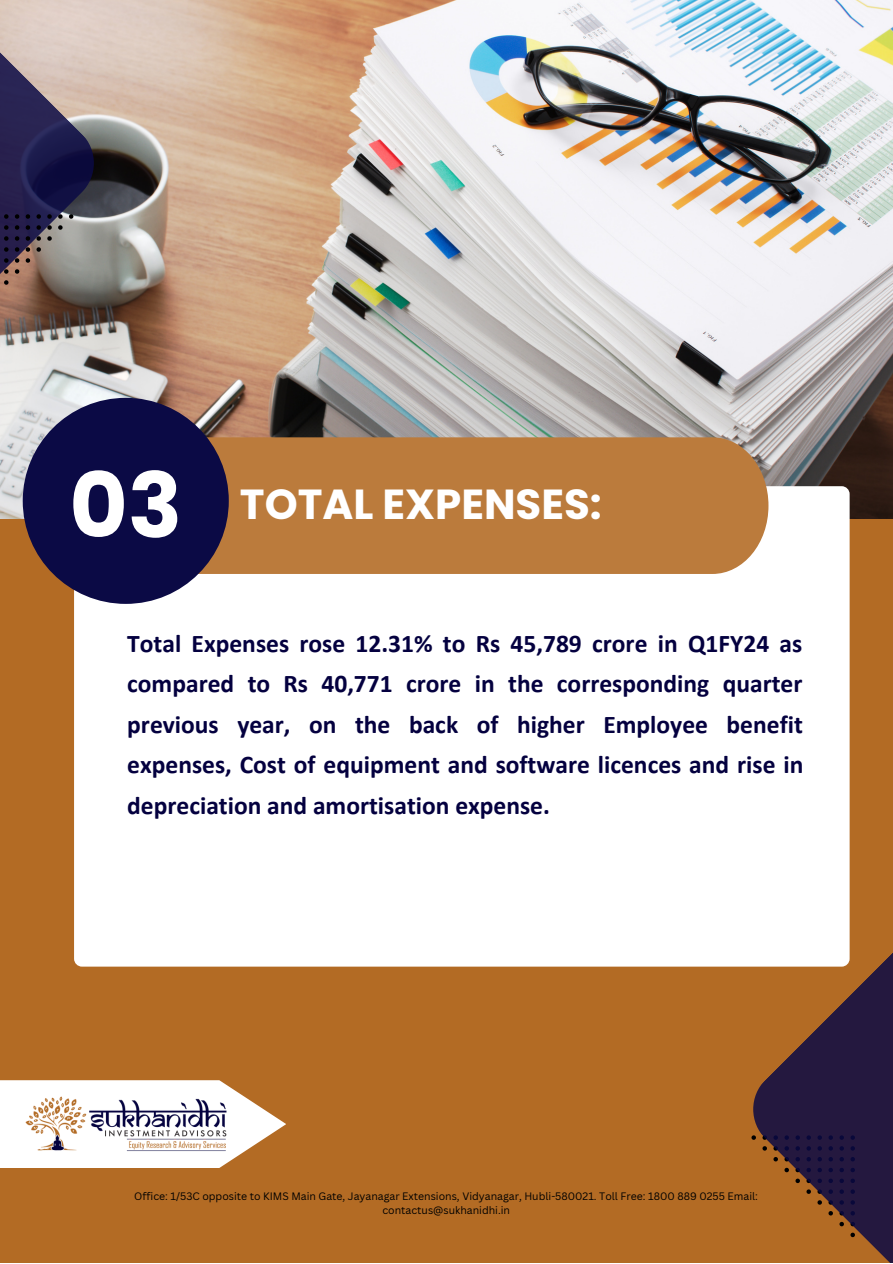
<style>
.page{position:relative;width:893px;height:1264px;background:#fff}
.page>*{position:absolute;margin:0;border:0;box-sizing:border-box;transform-origin:0 0}
.t1{font:700 89.7px "Poppins";color:#fff}
.t2{font:700 42px "Poppins";color:#fff}
.t3{font:700 25.5px/40.5px "Calibri";color:#04003f;text-align:justify}
.t4{font:10.5px/14px "Canva Sans";color:#000;text-align:center}
</style>
<div class="page">
<div style="left:0;top:0;width:892px;height:1262px;background:#b36b24"></div>
<img style="left:0;top:0;width:892px;height:518px">
<svg style="left:0;top:0;width:94px;height:411px;background:#887e87"></svg>
<svg style="left:753px;top:861px;width:139px;height:401px;fill:#24183f"></svg>
<svg style="left:0;top:1080px;width:286px;height:87px"></svg>
<img style="left:24px;top:1092px;width:205px;height:63px">
<div style="left:74px;top:486px;width:775px;height:480px;background:#fff;border-radius:8px"></div>
<div style="left:199px;top:437px;width:569px;height:137px;background:#bb7b3c"></div>
<div style="left:23px;top:398px;width:206px;height:206px;background:#0b0a45;border-radius:50%"></div>
<p class="t1" style="left:69px;top:443px;width:114px">03</p>
<p class="t2" style="left:240px;top:475px;width:363px">TOTAL EXPENSES:</p>
<p class="t3" style="left:127px;top:625px;width:677px">Total Expenses rose 12.31% to Rs 45,789 crore in Q1FY24 as compared to Rs 40,771 crore in the corresponding quarter previous year, on the back of higher Employee benefit expenses, Cost of equipment and software licences and rise in depreciation and amortisation expense.</p>
<p class="t4" style="left:134px;top:1188px;width:625px">Office: 1/53C opposite to KIMS Main Gate, Jayanagar Extensions, Vidyanagar, Hubli-580021. Toll Free: 1800 889 0255 Email: contactus@sukhanidhi.in</p>
</div>
